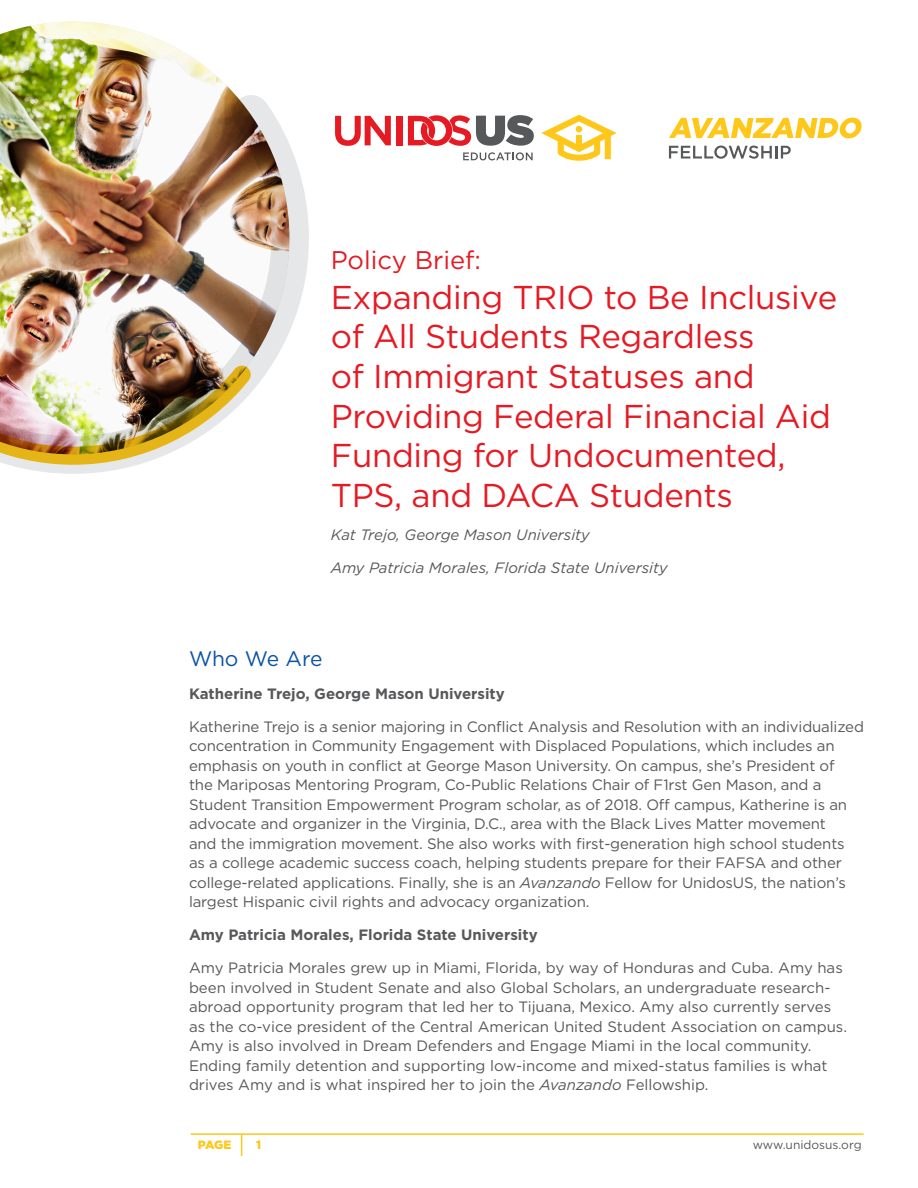
<style>
.page{position:relative;width:918px;height:1188px;background:#fff}
.page>*{position:absolute;margin:0;border:0;box-sizing:border-box;transform-origin:0 0}
.Red_H1_35_37{font:33px/39.6px "Gotham";letter-spacing:-.01em;color:#e51a23}
.Red_H1_35_37-2{font:25.5px "Gotham";color:#e51a23}
.t1{font:21px "Gotham";letter-spacing:-.01em;color:#0c53a5}
.t2{font:15px/19.5px "Gotham";letter-spacing:-.01em;color:#57585a}
.t3{font:700 15px "Gotham";color:#57585a}
.Red_H1_35_37-3{font:italic 15px "Gotham";color:#57585a}
.t4{font:12px "Gotham";color:#57585a}
.t5{font:900 12px "Gotham HTF";color:#fec719}
.s1{font-style:italic}
</style>
<div class="page">
<svg style="left:241px;top:1135px;width:1px;height:20px"></svg>
<hr style="left:191px;top:1133px;width:672px;height:2px;background:#fec719">
<svg style="left:335px;top:116px;width:56px;height:30px"></svg>
<div style="left:396px;top:116px;width:6px;height:29px;background:#e51a23"></div>
<svg style="left:408px;top:115px;width:126px;height:31px"></svg>
<svg style="left:463px;top:152px;width:70px;height:8px"></svg>
<svg style="left:541px;top:115px;width:76px;height:46px"></svg>
<svg style="left:669px;top:118px;width:193px;height:20px"></svg>
<svg style="left:669px;top:146px;width:122px;height:13px"></svg>
<img style="left:0;top:22px;width:234px;height:71px">
<img style="left:0;top:93px;width:309px;height:381px">
<p class="Red_H1_35_37-2" style="left:331px;top:244px;width:152px">Policy Brief:</p>
<p class="Red_H1_35_37" style="left:331px;top:277px;width:508px">Expanding TRIO to Be Inclusive of All Students Regardless<br>of Immigrant Statuses and<br>Providing Federal Financial Aid<br>Funding for Undocumented,<br>TPS, and DACA Students</p>
<p class="Red_H1_35_37-3" style="left:331px;top:525px;width:261px">Kat Trejo, George Mason University</p>
<p class="Red_H1_35_37-3" style="left:331px;top:558px;width:339px">Amy Patricia Morales, Florida State University</p>
<p class="t1" style="left:189px;top:645px;width:135px">Who We Are</p>
<p class="t3" style="left:189px;top:683px;width:317px">Katherine Trejo, George Mason University</p>
<p class="t2" style="left:189px;top:716px;width:677px">Katherine Trejo is a senior majoring in Conflict Analysis and Resolution with an individualized concentration in Community Engagement with Displaced Populations, which includes an emphasis on youth in conflict at George Mason University. On campus, she’s President of<br>the Mariposas Mentoring Program, Co-Public Relations Chair of F1rst Gen Mason, and a Student Transition Empowerment Program scholar, as of 2018. Off campus, Katherine is an advocate and organizer in the Virginia, D.C., area with the Black Lives Matter movement<br>and the immigration movement. She also works with first-generation high school students as a college academic success coach, helping students prepare for their FAFSA and other college-related applications. Finally, she is an <span class="s1">Avanzando</span> Fellow for UnidosUS, the nation’s largest Hispanic civil rights and advocacy organization.</p>
<p class="t3" style="left:189px;top:925px;width:350px">Amy Patricia Morales, Florida State University</p>
<p class="t2" style="left:189px;top:958px;width:660px">Amy Patricia Morales grew up in Miami, Florida, by way of Honduras and Cuba. Amy has been involved in Student Senate and also Global Scholars, an undergraduate research&shy;abroad opportunity program that led her to Tijuana, Mexico. Amy also currently serves as the co-vice president of the Central American United Student Association on campus.<br>Amy is also involved in Dream Defenders and Engage Miami in the local community.<br>Ending family detention and supporting low-income and mixed-status families is what drives Amy and is what inspired her to join the <span class="s1">Avanzando</span> Fellowship.</p>
<p class="t5" style="left:198px;top:1138px;width:35px">PAGE</p>
<p class="t5" style="left:256px;top:1138px;width:7px">1</p>
<p class="t4" style="left:753px;top:1137px;width:110px">www.unidosus.org</p>
</div>
